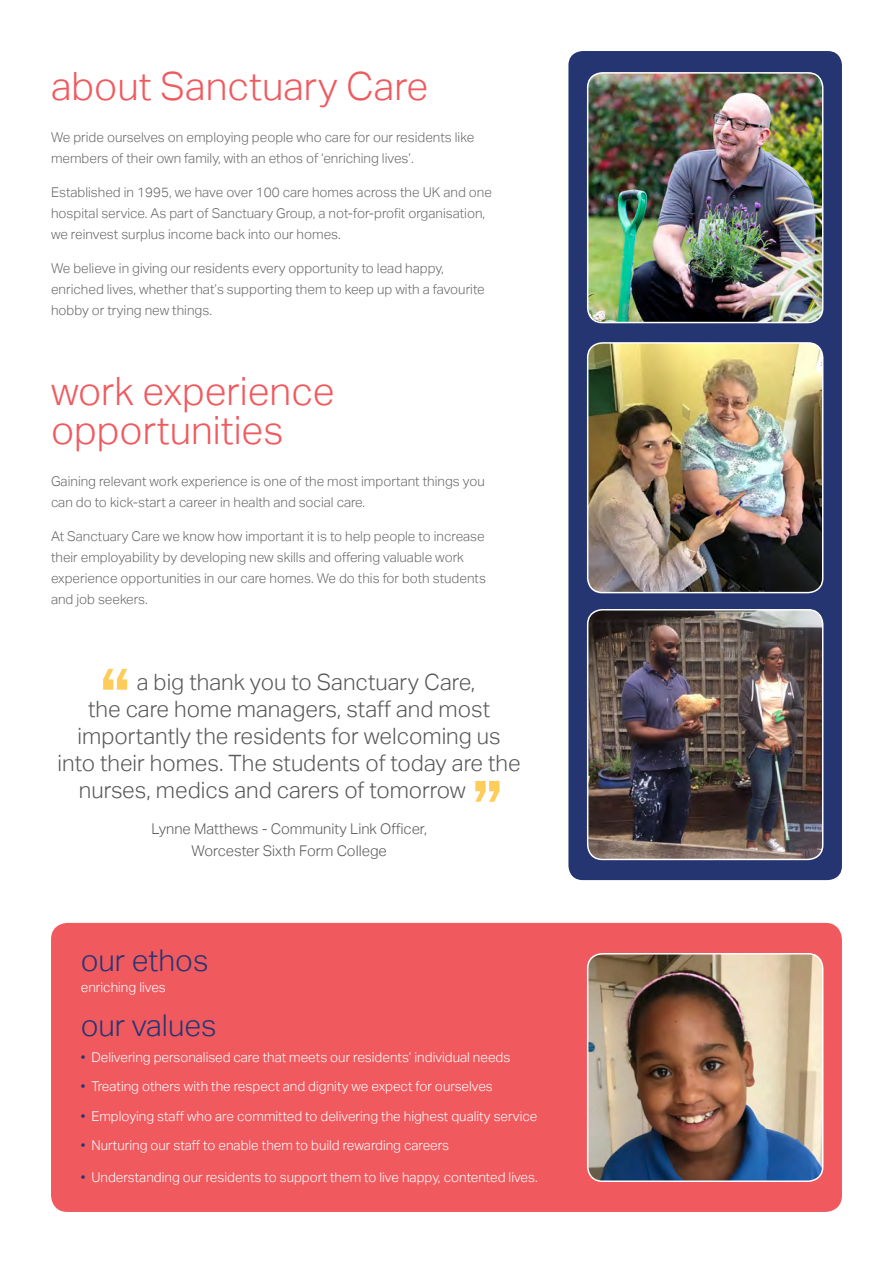
<style>
.page{position:relative;width:893px;height:1263px;background:#fff}
.page>*{position:absolute;margin:0;border:0;box-sizing:border-box;transform-origin:0 0}
.t1{font:300 39px/39px "Aktiv Grotesk";color:#f05a5f}
.t2{font:300 30px "Aktiv Grotesk";color:#243572}
.t3{font:300 22.5px "Aktiv Grotesk";color:#57585a}
.t4{font:300 14.7px/21.5px "Aktiv Grotesk";color:#57585a;text-align:center}
.t5{font:300 13.5px/21px "Aktiv Grotesk";color:#69696c}
.t6{font:300 13.5px "Aktiv Grotesk";color:#fff}
.s1{color:#243572}
</style>
<div class="page">
<div style="left:568px;top:51px;width:274px;height:829px;background:#243572;border-radius:14px"></div>
<img style="left:588px;top:343px;width:235px;height:250px">
<div style="left:587px;top:342px;width:236px;height:251px;border:2px solid #fff;border-radius:15px"></div>
<div style="left:51px;top:923px;width:791px;height:289px;background:#f05a5f;border-radius:16px"></div>
<img style="left:588px;top:73px;width:235px;height:250px">
<div style="left:587px;top:72px;width:236px;height:251px;border:2px solid #fff;border-radius:15px"></div>
<img style="left:588px;top:610px;width:235px;height:249px">
<div style="left:587px;top:609px;width:236px;height:251px;border:2px solid #fff;border-radius:15px"></div>
<img style="left:588px;top:954px;width:235px;height:227px">
<div style="left:587px;top:953px;width:236px;height:229px;border:2px solid #fff;border-radius:15px"></div>
<svg style="left:103px;top:669px;width:24px;height:21px"></svg>
<svg style="left:475px;top:781px;width:24px;height:21px"></svg>
<h1 class="t1" style="left:51px;top:67px;width:379px">about Sanctuary Care</h1>
<p class="t5" style="left:51px;top:127px;width:425px">We pride ourselves on employing people who care for our residents like members of their own family, with an ethos of ‘enriching lives’.</p>
<p class="t5" style="left:51px;top:182px;width:443px">Established in 1995, we have over 100 care homes across the UK and one hospital service. As part of Sanctuary Group, a not-for-profit organisation, we reinvest surplus income back into our homes.</p>
<p class="t5" style="left:51px;top:258px;width:435px">We believe in giving our residents every opportunity to lead happy, enriched lives, whether that’s supporting them to keep up with a favourite hobby or trying new things.</p>
<h1 class="t1" style="left:51px;top:372px;width:285px">work experience opportunities</h1>
<p class="t5" style="left:51px;top:471px;width:435px">Gaining relevant work experience is one of the most important things you can do to kick-start a career in health and social care.</p>
<p class="t5" style="left:51px;top:526px;width:436px">At Sanctuary Care we know how important it is to help people to increase their employability by developing new skills and offering valuable work experience opportunities in our care homes. We do this for both students and job seekers.</p>
<h3 class="t3" style="left:137px;top:669px;width:340px">a big thank you to Sanctuary Care,</h3>
<h3 class="t3" style="left:88px;top:696px;width:403px">the care home managers, staff and most</h3>
<h3 class="t3" style="left:78px;top:723px;width:425px">importantly the residents for welcoming us</h3>
<h3 class="t3" style="left:58px;top:750px;width:465px">into their homes. The students of today are the</h3>
<h3 class="t3" style="left:79px;top:777px;width:388px">nurses, medics and carers of tomorrow</h3>
<p class="t4" style="left:151px;top:819px;width:277px">Lynne Matthews - Community Link Officer,<br>Worcester Sixth Form College</p>
<h2 class="t2" style="left:81px;top:943px;width:129px">our ethos</h2>
<p class="t6" style="left:81px;top:979px;width:87px">enriching lives</p>
<h2 class="t2" style="left:81px;top:1008px;width:137px">our values</h2>
<p class="t6" style="left:81px;top:1049px;width:431px"><span class="s1">•</span> Delivering personalised care that meets our residents’ individual needs</p>
<p class="t6" style="left:81px;top:1079px;width:414px"><span class="s1">•</span> Treating others with the respect and dignity we expect for ourselves</p>
<p class="t6" style="left:81px;top:1108px;width:458px"><span class="s1">•</span> Employing staff who are committed to delivering the highest quality service</p>
<p class="t6" style="left:81px;top:1138px;width:370px"><span class="s1">•</span> Nurturing our staff to enable them to build rewarding careers</p>
<p class="t6" style="left:81px;top:1169px;width:459px"><span class="s1">•</span> Understanding our residents to support them to live happy, contented lives.</p>
</div>
